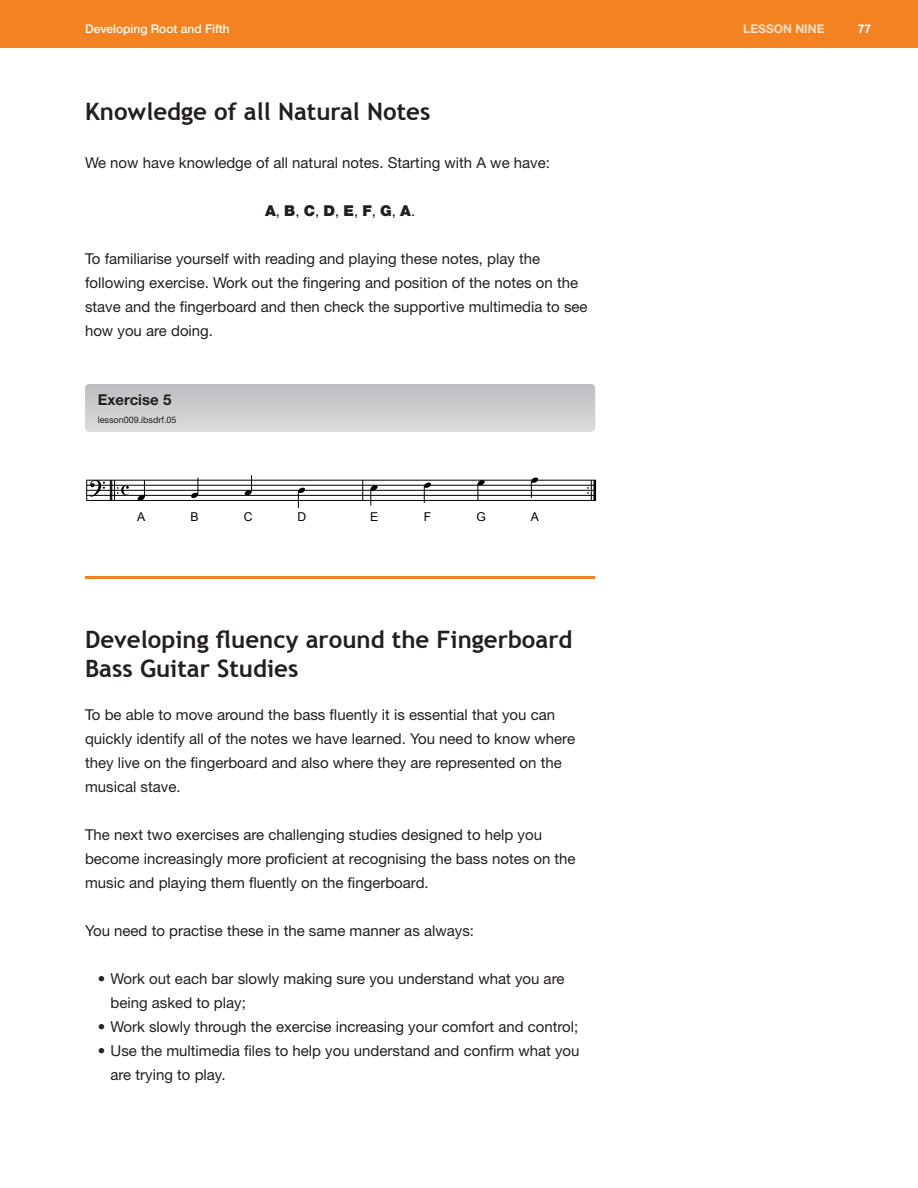
<style>
.page{position:relative;width:918px;height:1188px;background:#fff}
.page>*{position:absolute;margin:0;border:0;box-sizing:border-box;transform-origin:0 0}
.t1{font:700 24px/28.8px "Trebuchet MS";color:#231f20}
.t2{font:15px/24px "Helvetica Neue LT Std";color:#231f20}
.t3{font:900 15px "Helvetica Neue LT Std";color:#231f20}
.t4{font:700 15px "Helvetica Neue LT Std";color:#231f20}
.t5{font:12.15px "Arial";color:#000}
.t6{font:500 12px "Helvetica Neue LT Std";color:#fff}
.t7{font:700 12px "Helvetica Neue LT Std";color:#fee1c8}
.t8{font:700 12px "Helvetica Neue LT Std";color:#fff}
.t9{font:9px "Helvetica Neue LT Std";color:#231f20}
.s1{font-weight:400}
</style>
<div class="page">
<div style="left:0;top:0;width:918px;height:48px;background:#f58220"></div>
<div style="left:85px;top:384px;width:510px;height:48px;background:linear-gradient(to bottom,#bdbec0,#dadbdd);border-radius:4px"></div>
<hr style="left:110px;top:480px;width:2px;height:20px;background:#231f20">
<svg style="left:114px;top:481px;width:15px;height:19px"></svg>
<svg style="left:362px;top:481px;width:1px;height:19px"></svg>
<hr style="left:594px;top:480px;width:2px;height:20px;background:#000">
<svg style="left:587px;top:481px;width:5px;height:19px"></svg>
<hr style="left:86px;top:500px;width:510px;height:1px;background:#000">
<hr style="left:86px;top:495px;width:510px;height:1px;background:#000">
<hr style="left:86px;top:490px;width:510px;height:1px;background:#000">
<hr style="left:86px;top:485px;width:510px;height:1px;background:#000">
<hr style="left:86px;top:480px;width:510px;height:1px;background:#000">
<svg style="left:86px;top:480px;width:19px;height:20px"></svg>
<svg style="left:138px;top:480px;width:7px;height:21px"></svg>
<svg style="left:191px;top:478px;width:8px;height:20px"></svg>
<svg style="left:245px;top:475px;width:7px;height:20px"></svg>
<svg style="left:298px;top:488px;width:7px;height:20px"></svg>
<svg style="left:371px;top:485px;width:7px;height:20px"></svg>
<svg style="left:424px;top:483px;width:7px;height:20px"></svg>
<svg style="left:478px;top:480px;width:7px;height:20px"></svg>
<svg style="left:531px;top:478px;width:7px;height:20px"></svg>
<hr style="left:85px;top:576px;width:510px;height:3px;background:#f58220">
<p class="t6" style="left:85px;top:22px;width:146px">Developing Root and Fifth</p>
<p class="t7" style="left:743px;top:21px;width:83px">Lesson NINE</p>
<h1 class="t1" style="left:85px;top:97px;width:347px">Knowledge of all Natural Notes</h1>
<p class="t2" style="left:85px;top:150px;width:466px">We now have knowledge of all natural notes. Starting with A we have:</p>
<p class="t3" style="left:265px;top:202px;width:152px">A<span class="s1">,</span> B<span class="s1">,</span> C<span class="s1">,</span> D<span class="s1">,</span> E<span class="s1">,</span> F<span class="s1">,</span> G<span class="s1">,</span> A<span class="s1">.</span></p>
<p class="t2" style="left:85px;top:246px;width:504px">To familiarise yourself with reading and playing these notes, play the following exercise. Work out the fingering and position of the notes on the stave and the fingerboard and then check the supportive multimedia to see how you are doing.</p>
<p class="t4" style="left:98px;top:390px;width:75px">Exercise 5</p>
<p class="t9" style="left:98px;top:414px;width:80px">lesson009.ibsdrf.05</p>
<p class="t8" style="left:858px;top:21px;width:15px">77</p>
<p class="t5" style="left:137px;top:508px;width:10px">A</p>
<p class="t5" style="left:191px;top:508px;width:10px">B</p>
<p class="t5" style="left:244px;top:508px;width:10px">C</p>
<p class="t5" style="left:297px;top:508px;width:10px">D</p>
<p class="t5" style="left:370px;top:508px;width:10px">E</p>
<p class="t5" style="left:424px;top:508px;width:9px">F</p>
<p class="t5" style="left:477px;top:508px;width:11px">G</p>
<p class="t5" style="left:531px;top:508px;width:10px">A</p>
<h1 class="t1" style="left:85px;top:625px;width:489px">Developing fluency around the Fingerboard<br>Bass Guitar Studies</h1>
<p class="t2" style="left:85px;top:702px;width:492px">To be able to move around the bass fluently it is essential that you can quickly identify all of the notes we have learned. You need to know where they live on the fingerboard and also where they are represented on the musical stave.</p>
<p class="t2" style="left:85px;top:822px;width:492px">The next two exercises are challenging studies designed to help you become increasingly more proficient at recognising the bass notes on the music and playing them fluently on the fingerboard.</p>
<p class="t2" style="left:85px;top:918px;width:390px">You need to practise these in the same manner as always:</p>
<p class="t2" style="left:111px;top:966px;width:455px;text-indent:-13px">• Work out each bar slowly making sure you understand what you are being asked to play;</p>
<p class="t2" style="left:98px;top:1014px;width:482px">• Work slowly through the exercise increasing your comfort and control;</p>
<p class="t2" style="left:111px;top:1038px;width:471px;text-indent:-13px">• Use the multimedia files to help you understand and confirm what you are trying to play.</p>
</div>
